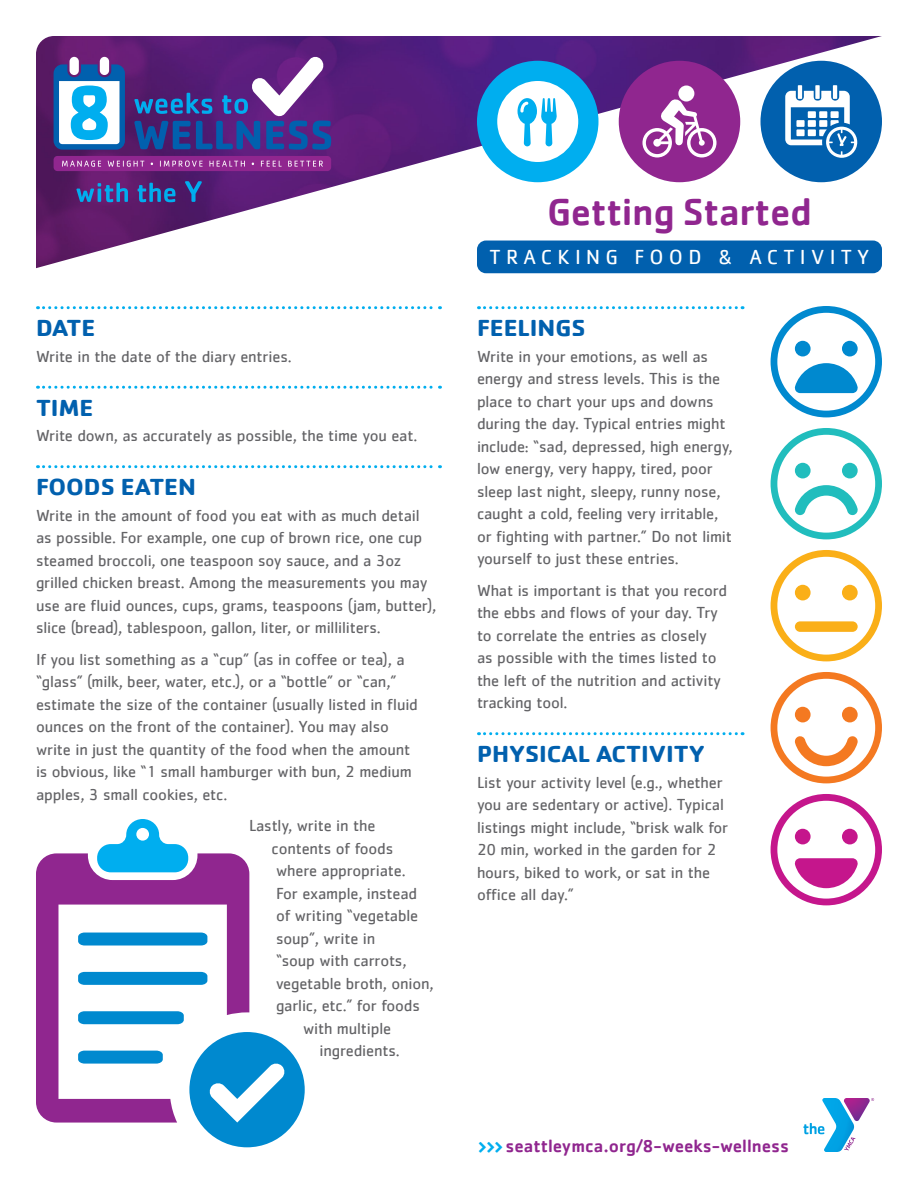
<style>
.page{position:relative;width:918px;height:1188px;background:#fff}
.page>*{position:absolute;margin:0;border:0;box-sizing:border-box;transform-origin:0 0}
.t1{font:500 39px "Cachet";letter-spacing:-.01em;color:#90268f}
.Subhead_CAPS_Rule_Ab{font:700 24px "Cachet";color:#0160ae;scale:1.05 1}
.Title_Color_Bar{font:21px "Cachet";letter-spacing:.25em;color:#fff}
.t2{font:500 18px "Cachet";color:#90268f}
.Body_Text{font:16.5px/22.5px "Cachet";letter-spacing:-.01em;color:#636366}
</style>
<div class="page">
<img style="left:36px;top:36px;width:846px;height:232px">
<svg style="left:76px;top:181px;width:126px;height:21px;background:#3e4995"></svg>
<svg style="left:134px;top:56px;width:197px;height:94px;background:#554091"></svg>
<svg style="left:54px;top:57px;width:71px;height:93px"></svg>
<div style="left:54px;top:156px;width:277px;height:15px;background:#90268f;border-radius:4px"></div>
<svg style="left:62px;top:161px;width:261px;height:6px"></svg>
<div style="left:619px;top:61px;width:121px;height:121px;background:#90268f;border-radius:50%"></div>
<svg style="left:642px;top:86px;width:75px;height:72px"></svg>
<div style="left:760px;top:61px;width:122px;height:121px;background:#0160ae;border-radius:50%"></div>
<div style="left:477px;top:61px;width:121px;height:121px;background:#00aeef;border-radius:50%"></div>
<div style="left:500px;top:83px;width:76px;height:77px;background:#fff;border-radius:50%"></div>
<div style="left:497px;top:81px;width:81px;height:81px;border:4px solid #fff;border-radius:50%"></div>
<svg style="left:518px;top:98px;width:39px;height:48px"></svg>
<svg style="left:803px;top:1098px;width:71px;height:54px"></svg>
<div style="left:477px;top:241px;width:405px;height:32px;background:#0160ae;border-radius:9px"></div>
<svg style="left:798px;top:85px;width:4px;height:14px"></svg>
<svg style="left:833px;top:85px;width:4px;height:14px"></svg>
<div style="left:815px;top:85px;width:5px;height:14px;background:#fff"></div>
<svg style="left:785px;top:91px;width:72px;height:67px"></svg>
<svg style="left:478px;top:306px;width:265px;height:3px"></svg>
<svg style="left:478px;top:732px;width:265px;height:3px"></svg>
<svg style="left:38px;top:306px;width:403px;height:3px"></svg>
<svg style="left:38px;top:386px;width:403px;height:3px"></svg>
<svg style="left:38px;top:465px;width:403px;height:3px"></svg>
<svg style="left:98px;top:819px;width:90px;height:34px"></svg>
<svg style="left:36px;top:853px;width:213px;height:270px"></svg>
<svg style="left:189px;top:1032px;width:116px;height:115px"></svg>
<svg style="left:771px;top:794px;width:111px;height:111px"></svg>
<svg style="left:771px;top:550px;width:111px;height:111px"></svg>
<div style="left:795px;top:585px;width:16px;height:15px;background:#faaf18;border-radius:50%"></div>
<div style="left:842px;top:585px;width:16px;height:15px;background:#faaf18;border-radius:50%"></div>
<div style="left:795px;top:621px;width:63px;height:11px;background:#faaf18;border-radius:5px"></div>
<svg style="left:771px;top:306px;width:111px;height:111px"></svg>
<svg style="left:771px;top:428px;width:111px;height:111px"></svg>
<svg style="left:771px;top:672px;width:111px;height:111px"></svg>
<p class="Subhead_CAPS_Rule_Ab" style="left:36px;top:313px;width:58px">DATE</p>
<p class="Body_Text" style="left:36px;top:345px;width:257px">Write in the date of the diary entries.</p>
<p class="Subhead_CAPS_Rule_Ab" style="left:36px;top:392px;width:56px">TIME</p>
<p class="Body_Text" style="left:36px;top:424px;width:383px">Write down, as accurately as possible, the time you eat.</p>
<p class="Subhead_CAPS_Rule_Ab" style="left:36px;top:472px;width:154px">FOODS EATEN</p>
<p class="Body_Text" style="left:36px;top:504px;width:402px">Write in the amount of food you eat with as much detail as possible. For example, one cup of brown rice, one cup steamed broccoli, one teaspoon soy sauce, and a 3oz grilled chicken breast. Among the measurements you may use are fluid ounces, cups, grams, teaspoons (jam, butter), slice (bread), tablespoon, gallon, liter, or milliliters.</p>
<p class="Body_Text" style="left:36px;top:648px;width:383px">If you list something as a “cup” (as in coffee or tea), a “glass” (milk, beer, water, etc.), or a “bottle” or “can,” estimate the size of the container (usually listed in fluid ounces on the front of the container). You may also write in just the quantity of the food when the amount is obvious, like “1 small hamburger with bun, 2 medium apples, 3 small cookies, etc.</p>
<p class="Body_Text" style="left:249px;top:814px;width:128px">Lastly, write in the</p>
<p class="Body_Text" style="left:272px;top:837px;width:123px">contents of foods</p>
<p class="Body_Text" style="left:276px;top:859px;width:131px">where appropriate.</p>
<p class="Body_Text" style="left:276px;top:882px;width:143px">For example, instead</p>
<p class="Body_Text" style="left:276px;top:904px;width:144px">of writing “vegetable</p>
<p class="Body_Text" style="left:276px;top:927px;width:101px">soup”, write in</p>
<p class="Body_Text" style="left:276px;top:949px;width:132px">“soup with carrots,</p>
<p class="Body_Text" style="left:276px;top:972px;width:159px">vegetable broth, onion,</p>
<p class="Body_Text" style="left:276px;top:994px;width:145px">garlic, etc.” for foods</p>
<p class="Body_Text" style="left:303px;top:1017px;width:90px">with multiple</p>
<p class="Body_Text" style="left:320px;top:1039px;width:82px">ingredients.</p>
<p class="t1" style="left:547px;top:188px;width:266px">Getting Started</p>
<p class="Title_Color_Bar" style="left:490px;top:245px;width:381px">TRACKING FOOD &amp; ACTIVITY</p>
<p class="Subhead_CAPS_Rule_Ab" style="left:477px;top:313px;width:105px">FEELINGS</p>
<p class="Body_Text" style="left:477px;top:345px;width:257px">Write in your emotions, as well as energy and stress levels. This is the place to chart your ups and downs during the day. Typical entries might include: “sad, depressed, high energy, low energy, very happy, tired, poor sleep last night, sleepy, runny nose, caught a cold, feeling very irritable, or fighting with partner.” Do not limit yourself to just these entries.</p>
<p class="Body_Text" style="left:477px;top:579px;width:252px">What is important is that you record the ebbs and flows of your day. Try to correlate the entries as closely<br>as possible with the times listed to the left of the nutrition and activity tracking tool.</p>
<p class="Subhead_CAPS_Rule_Ab" style="left:477px;top:739px;width:219px">PHYSICAL ACTIVITY</p>
<p class="Body_Text" style="left:477px;top:771px;width:253px">List your activity level (e.g., whether you are sedentary or active). Typical listings might include, “brisk walk for 20 min, worked in the garden for 2 hours, biked to work, or sat in the office all day.”</p>
<p class="t2" style="left:505px;top:1135px;width:285px">seattleymca.org/8-weeks-wellness</p>
</div>
